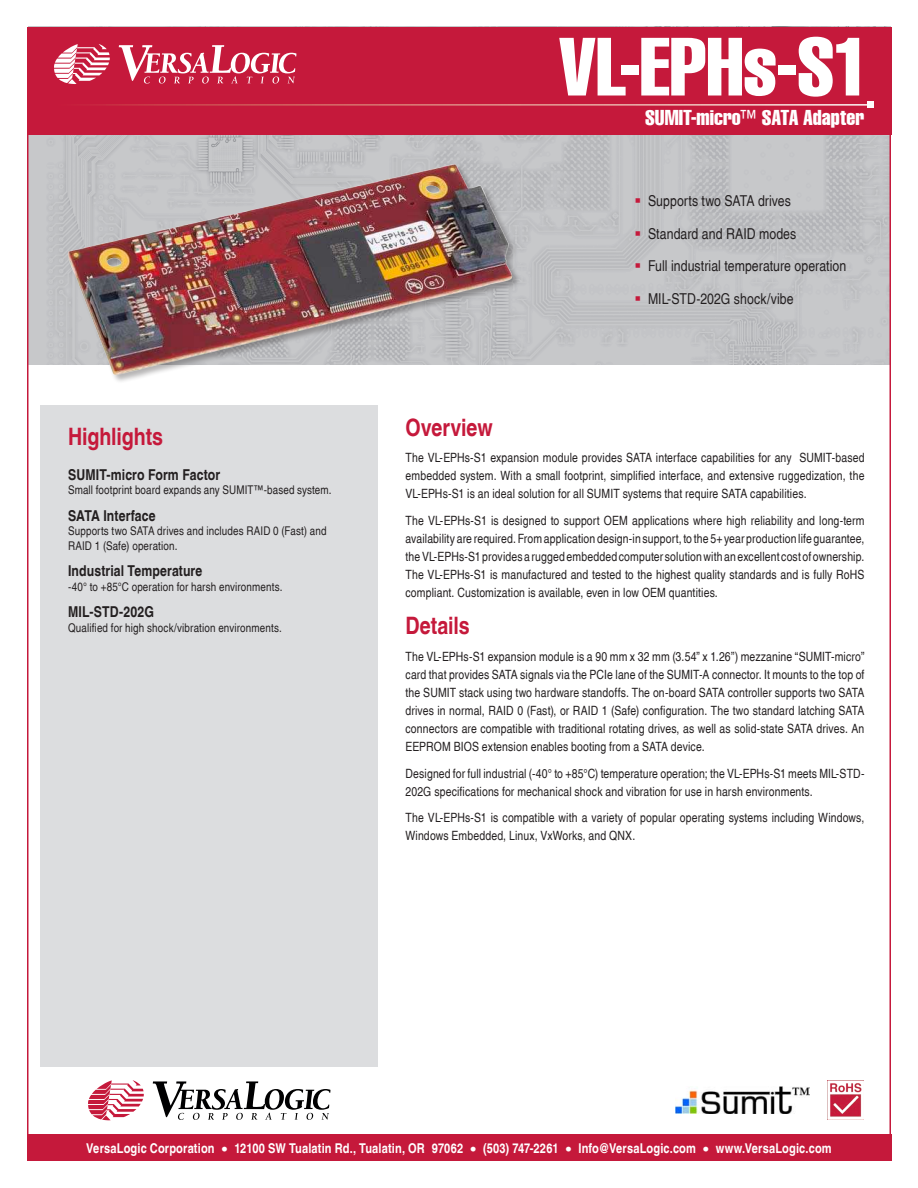
<style>
.page{position:relative;width:918px;height:1188px;background:#fff}
.page>*{position:absolute;margin:0;border:0;box-sizing:border-box;transform-origin:0 0}
.t1{font:extra-condensed 81px "Helvetica LT";letter-spacing:-.01em;color:#fff}
.t2{font:700 condensed 24px "Helvetica LT";letter-spacing:-.005em;color:#c5193b}
.t3{font:extra-condensed 21px "Helvetica LT";color:#fff}
.t4{font:condensed 15px/32.7px "Helvetica LT";letter-spacing:.005em;color:#231f20}
.t5{font:700 condensed 15px "Helvetica LT";letter-spacing:.005em;color:#231f20}
.t6{font:700 condensed 13.5px "Helvetica LT";letter-spacing:.01em;color:#fff}
.t7{font:condensed 12.75px/18px "Helvetica LT";letter-spacing:.01em;color:#231f20;text-align:justify}
.t8{font:condensed 12px/14.4px "Helvetica LT";letter-spacing:.01em;color:#231f20}
.s1{font-stretch:condensed}
</style>
<div class="page">
<img style="left:30px;top:135px;width:858px;height:229px">
<div style="left:41px;top:405px;width:337px;height:661px;background:#dcdddf"></div>
<div style="left:27px;top:27px;width:864px;height:108px;background:#c5193b"></div>
<div style="left:27px;top:1134px;width:864px;height:27px;background:#c5193b"></div>
<hr style="left:54px;top:104px;width:817px;height:2px;background:#fff">
<svg style="left:868px;top:102px;width:6px;height:6px"></svg>
<svg style="left:119px;top:45px;width:177px;height:39px"></svg>
<svg style="left:54px;top:44px;width:56px;height:40px"></svg>
<svg style="left:153px;top:1081px;width:177px;height:39px"></svg>
<svg style="left:88px;top:1080px;width:56px;height:40px"></svg>
<img style="left:827px;top:1081px;width:37px;height:39px">
<div style="left:68px;top:164px;width:453px;height:220px;background:#231f20;opacity:.33"></div>
<img style="left:68px;top:163px;width:445px;height:213px">
<img style="left:675px;top:1087px;width:135px;height:27px">
<svg style="left:636px;top:198px;width:4px;height:5px"></svg>
<svg style="left:636px;top:231px;width:4px;height:5px"></svg>
<svg style="left:636px;top:264px;width:4px;height:4px"></svg>
<svg style="left:636px;top:296px;width:4px;height:5px"></svg>
<h1 class="t1" style="left:559px;top:37px;width:313px">VL-EPHs-S1</h1>
<h3 class="t3" style="left:645px;top:109px;width:221px">SUMIT-micro<span class="s1">™</span> SATA Adapter</h3>
<h2 class="t2" style="left:68px;top:427px;width:97px">Highlights</h2>
<p class="t5" style="left:68px;top:469px;width:154px">SUMIT-micro Form Factor</p>
<p class="t8" style="left:68px;top:484px;width:265px">Small footprint board expands any SUMIT™-based system.</p>
<p class="t5" style="left:68px;top:510px;width:89px">SATA Interface</p>
<p class="t8" style="left:68px;top:525px;width:260px">Supports two SATA drives and includes RAID 0 (Fast) and<br>RAID 1 (Safe) operation.</p>
<p class="t5" style="left:68px;top:565px;width:136px">Industrial Temperature</p>
<p class="t8" style="left:68px;top:580px;width:216px">-40° to +85°C operation for harsh environments.</p>
<p class="t5" style="left:68px;top:606px;width:87px">MIL-STD-202G</p>
<p class="t8" style="left:68px;top:620px;width:215px">Qualified for high shock/vibration environments.</p>
<p class="t4" style="left:648px;top:186px;width:200px">Supports two SATA drives<br>Standard and RAID modes<br>Full industrial temperature operation<br>MIL-STD-202G shock/vibe</p>
<h2 class="t2" style="left:406px;top:418px;width:89px">Overview</h2>
<p class="t7" style="left:406px;top:450px;width:460px">The VL-EPHs-S1 expansion module provides SATA interface capabilities for any SUMIT-based embedded system. With a small footprint, simplified interface, and extensive ruggedization, the VL-EPHs-S1 is an ideal solution for all SUMIT systems that require SATA capabilities.</p>
<p class="t7" style="left:406px;top:511px;width:461px">The VL-EPHs-S1 is designed to support OEM applications where high reliability and long-term availability are required. From application design-in support, to the 5+ year production life guarantee, the VL-EPHs-S1 provides a rugged embedded computer solution with an excellent cost of ownership.<br>The VL-EPHs-S1 is manufactured and tested to the highest quality standards and is fully RoHS compliant. Customization is available, even in low OEM quantities.</p>
<h2 class="t2" style="left:406px;top:617px;width:66px">Details</h2>
<p class="t7" style="left:406px;top:647px;width:461px">The VL-EPHs-S1 expansion module is a 90 mm x 32 mm (3.54” x 1.26”) mezzanine “SUMIT-micro” card that provides SATA signals via the PCIe lane of the SUMIT-A connector. It mounts to the top of the SUMIT stack using two hardware standoffs. The on-board SATA controller supports two SATA drives in normal, RAID 0 (Fast), or RAID 1 (Safe) configuration. The two standard latching SATA connectors are compatible with traditional rotating drives, as well as solid-state SATA drives. An EEPROM BIOS extension enables booting from a SATA device.</p>
<p class="t7" style="left:406px;top:764px;width:460px">Designed for full industrial (-40° to +85°C) temperature operation; the VL-EPHs-S1 meets MIL-STD-<br>202G specifications for mechanical shock and vibration for use in harsh environments.</p>
<p class="t7" style="left:406px;top:809px;width:460px">The VL-EPHs-S1 is compatible with a variety of popular operating systems including Windows,<br>Windows Embedded, Linux, VxWorks, and QNX.</p>
<p class="t6" style="left:86px;top:1143px;width:747px">VersaLogic Corporation • 12100 SW Tualatin Rd., Tualatin, OR 97062 • (503) 747-2261 • Info@VersaLogic.com • www.VersaLogic.com</p>
</div>
